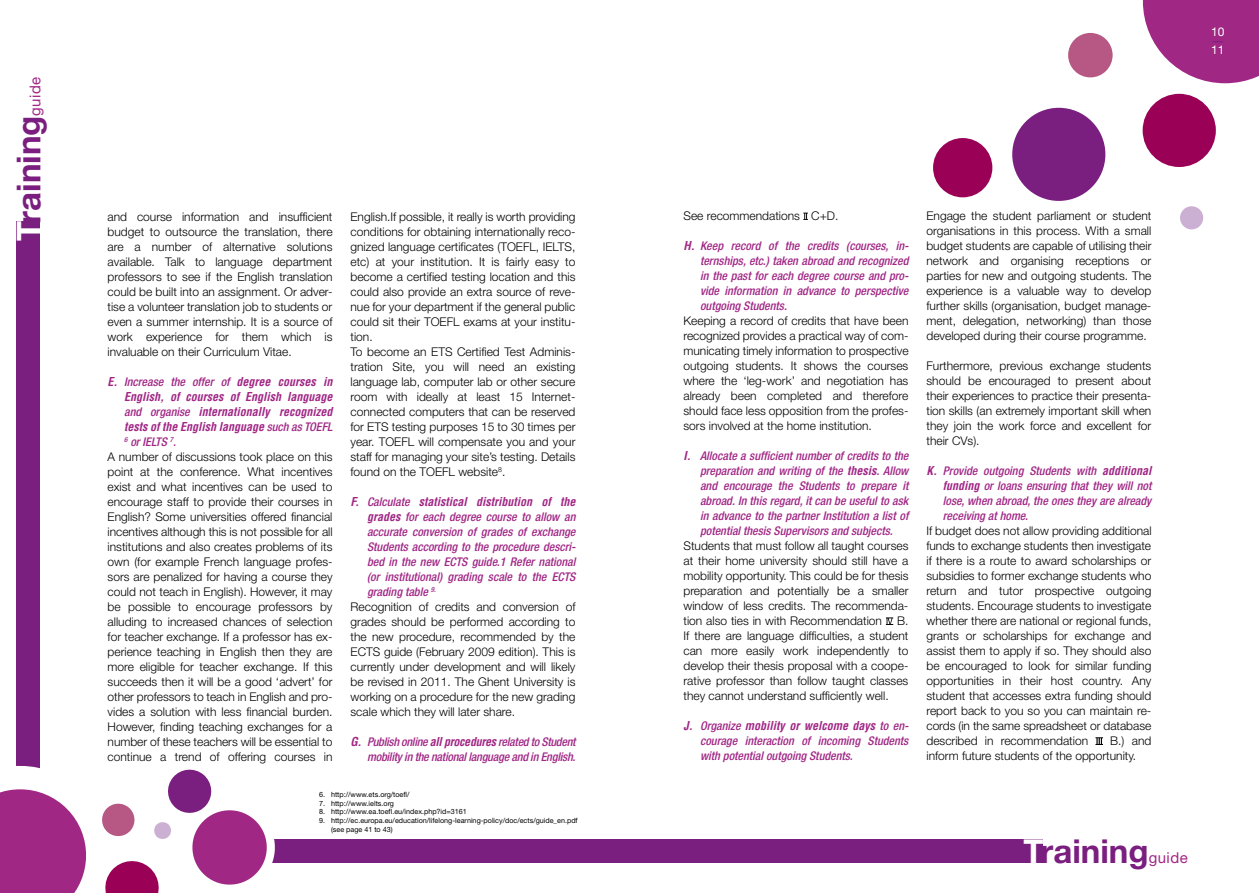
<style>
.page{position:relative;width:1259px;height:893px;background:#fff}
.page>*{position:absolute;margin:0;border:0;box-sizing:border-box;transform-origin:0 0}
.t1{font:700 33px "Helvetica Neue LT Std";color:#7a1e7f}
.t2{font:300 12px/15px "Helvetica Neue LT Std";color:#000;text-align:justify}
.t3{font:italic 500 condensed 12px/15px "Helvetica Neue LT Std";color:#a12785;text-align:justify}
.t4{font:italic 700 condensed 12px/15px "Helvetica LT Std";color:#a12785;text-align:justify}
.t5{font:italic 500 condensed 12px/15px "Helvetica Neue LT Std";letter-spacing:-.02em;color:#a12785;text-align:right}
.t6{font:12px "Helvetica Neue LT Std";color:#fff}
.t7{font:12px "Helvetica Neue LT Std";color:#7a1e7f}
.t8{font:7.2px/8.7px "Helvetica Neue LT Std";color:#000}
.s1{color:#fff}
.s2{font-weight:400;font-size:15px;color:#a12785}
.s3{font-family:"Helvetica LT Std";font-weight:700}
.s4{font-family:"Helvetica Neue LT Std";font-weight:500}
.s5{font-weight:500;font-style:italic;font-stretch:condensed;color:#a12785}
</style>
<div class="page">
<div style="left:247px;top:839px;width:795px;height:24px;background:#7a1e7f"></div>
<div style="left:17px;top:221px;width:23px;height:672px;background:#7a1e7f"></div>
<div style="left:1068px;top:33px;width:44px;height:44px;background:#b65784;border-radius:50%"></div>
<div style="left:933px;top:138px;width:59px;height:59px;background:#9b0057;border-radius:50%"></div>
<div style="left:1012px;top:108px;width:93px;height:93px;background:#7a1e7f;border-radius:50%"></div>
<svg style="left:1143px;top:0;width:116px;height:83px"></svg>
<div style="left:1142px;top:94px;width:73px;height:73px;background:#9b0057;border-radius:50%"></div>
<div style="left:1180px;top:206px;width:23px;height:23px;background:#cbb0d4;border-radius:50%"></div>
<svg style="left:803px;top:213px;width:5px;height:7px"></svg>
<svg style="left:886px;top:617px;width:7px;height:8px"></svg>
<svg style="left:1095px;top:737px;width:8px;height:8px"></svg>
<svg style="left:0;top:739px;width:275px;height:154px"></svg>
<h1 class="t1" style="left:8px;top:241px;width:166px;rotate:-90deg"><span class="s1">T</span>raining<span class="s2">guide</span></h1>
<p class="t2" style="left:108px;top:209px;width:226px">and course information and insufficient budget to outsource the translation, there are a number of alternative solutions available. Talk to language department professors to see if the English translation could be built into an assignment. Or adver&shy;tise a volunteer translation job to students or even a summer internship. It is a source of work experience for them which is invaluable on their Curriculum Vitae.</p>
<p class="t3" style="left:108px;top:375px;width:227px"><span class="s3">E.</span> Increase the offer of <span class="s3">degree courses in</span></p>
<p class="t4" style="left:124px;top:390px;width:210px">English, of courses of English language <span class="s4">and organise</span> internationally recognized tests of the English language <span class="s4">such as TOEFL</span></p>
<p class="t2" style="left:108px;top:434px;width:226px;text-align:left;text-indent:17px"><sup>6</sup> <span class="s5">or IELTS</span> <sup>7</sup><span class="s5">.<br></span>A number of discussions took place on this point at the conference. What incentives exist and what incentives can be used to encourage staff to provide their courses in English? Some universities offered financial incentives although this is not possible for all institutions and also creates problems of its own (for example French language profes&shy;sors are penalized for having a course they could not teach in English). However, it may be possible to encourage professors by alluding to increased chances of selection for teacher exchange. If a professor has ex&shy;perience teaching in English then they are more eligible for teacher exchange. If this succeeds then it will be a good ‘advert’ for other professors to teach in English and pro&shy;vides a solution with less financial burden.<br>However, finding teaching exchanges for a number of these teachers will be essential to continue a trend of offering courses in</p>
<p class="t2" style="left:350px;top:209px;width:226px;text-align:left">English.If possible, it really is worth providing conditions for obtaining internationally reco&shy;gnized language certificates (TOEFL, IELTS, etc) at your institution. It is fairly easy to become a certified testing location and this could also provide an extra source of reve&shy;nue for your department if the general public could sit their TOEFL exams at your institu&shy;tion.<br>To become an ETS Certified Test Adminis&shy;tration Site, you will need an existing language lab, computer lab or other secure room with ideally at least 15 Internet&shy;connected computers that can be reserved for ETS testing purposes 15 to 30 times per year. TOEFL will compensate you and your staff for managing your site’s testing. Details found on the TOEFL website<sup>8</sup>.</p>
<p class="t4" style="left:350px;top:495px;width:226px">F. <span class="s4">Calculate</span> statistical distribution of the</p>
<p class="t3" style="left:367px;top:510px;width:210px"><span class="s3">grades</span> for each degree course to allow an</p>
<p class="t3" style="left:367px;top:525px;width:210px">accurate conversion of grades of exchange</p>
<p class="t3" style="left:367px;top:540px;width:210px">Students according to the procedure descri-</p>
<p class="t3" style="left:367px;top:555px;width:210px">bed in the new ECTS guide.1 Refer national</p>
<p class="t3" style="left:367px;top:570px;width:210px">(or institutional) grading scale to the ECTS</p>
<p class="t3" style="left:367px;top:585px;width:70px">grading table <sup>9.</sup></p>
<p class="t2" style="left:350px;top:599px;width:226px">Recognition of credits and conversion of</p>
<p class="t2" style="left:350px;top:614px;width:226px">grades should be performed according to</p>
<p class="t2" style="left:350px;top:629px;width:226px">the new procedure, recommended by the</p>
<p class="t2" style="left:350px;top:644px;width:226px">ECTS guide (February 2009 edition). This is</p>
<p class="t2" style="left:350px;top:659px;width:226px">currently under development and will likely</p>
<p class="t2" style="left:350px;top:674px;width:226px">be revised in 2011. The Ghent University is</p>
<p class="t2" style="left:350px;top:689px;width:226px">working on a procedure for the new grading</p>
<p class="t2" style="left:350px;top:704px;width:166px">scale which they will later share.</p>
<p class="t5" style="left:350px;top:735px;width:226px"><span class="s3">G.</span> Publish online <span class="s3">all procedures</span> related to Student mobility in the national language and in English.</p>
<p class="t8" style="left:319px;top:790px;width:92px">6. http://www.ets.org/toefl/</p>
<p class="t8" style="left:319px;top:799px;width:76px">7. http://www.ielts.org</p>
<p class="t8" style="left:319px;top:807px;width:149px">8. http://www.ea.toefl.eu/index.php?id=3161</p>
<p class="t8" style="left:331px;top:816px;width:248px;text-indent:-12px">9. http://ec.europa.eu/education/lifelong-learning-policy/doc/ects/guide_en.pdf (see page 41 to 43)</p>
<p class="t6" style="left:1211px;top:25px;width:15px">10</p>
<p class="t7" style="left:1212px;top:34px;width:12px">––</p>
<p class="t6" style="left:1211px;top:43px;width:15px">11</p>
<p class="t2" style="left:683px;top:208px;width:156px">See recommendations C+D.</p>
<p class="t3" style="left:700px;top:238px;width:210px;text-indent:-16px"><span class="s3">H.</span> Keep record of the credits (courses, in&shy;ternships, etc.) taken abroad and recognized in the past for each degree course and pro&shy;vide information in advance to perspective outgoing Students.</p>
<p class="t2" style="left:683px;top:313px;width:227px">Keeping a record of credits that have been recognized provides a practical way of com&shy;municating timely information to prospective outgoing students. It shows the courses where the ‘leg-work’ and negotiation has already been completed and therefore should face less opposition from the profes&shy;sors involved at the home institution.</p>
<p class="t3" style="left:700px;top:448px;width:210px;text-indent:-16px"><span class="s3">I.</span> Allocate a sufficient number of credits to the preparation and writing of the <span class="s3">thesis</span>. Allow and encourage the Students to prepare it abroad. In this regard, it can be useful to ask in advance to the partner Institution a list of potential thesis Supervisors and subjects.</p>
<p class="t2" style="left:683px;top:538px;width:226px">Students that must follow all taught courses at their home university should still have a mobility opportunity. This could be for thesis preparation and potentially be a smaller window of less credits. The recommenda&shy;tion also ties in with Recommendation</p>
<p class="t2" style="left:683px;top:613px;width:226px;text-indent:214px">B.<br>If there are language difficulties, a student can more easily work independently to develop their thesis proposal with a coope&shy;rative professor than follow taught classes they cannot understand sufficiently well.</p>
<p class="t4" style="left:683px;top:718px;width:227px">J. <span class="s4">Organize</span> mobility or welcome days <span class="s4">to en-</span></p>
<p class="t3" style="left:700px;top:733px;width:210px">courage interaction of incoming Students with potential outgoing Students.</p>
<p class="t2" style="left:926px;top:208px;width:226px">Engage the student parliament or student organisations in this process. With a small budget students are capable of utilising their network and organising receptions or parties for new and outgoing students. The experience is a valuable way to develop further skills (organisation, budget manage&shy;ment, delegation, networking) than those developed during their course programme.</p>
<p class="t2" style="left:926px;top:358px;width:226px">Furthermore, previous exchange students should be encouraged to present about their experiences to practice their presenta&shy;tion skills (an extremely important skill when they join the work force and excellent for their CVs).</p>
<p class="t3" style="left:943px;top:463px;width:211px;text-indent:-16px"><span class="s3">K.</span> Provide outgoing Students with <span class="s3">additional funding</span> or loans ensuring that they will not lose, when abroad, the ones they are already receiving at home.</p>
<p class="t2" style="left:926px;top:523px;width:227px">If budget does not allow providing additional funds to exchange students then investigate if there is a route to award scholarships or subsidies to former exchange students who return and tutor prospective outgoing students. Encourage students to investigate whether there are national or regional funds, grants or scholarships for exchange and assist them to apply if so. They should also be encouraged to look for similar funding opportunities in their host country. Any student that accesses extra funding should report back to you so you can maintain re&shy;cords (in the same spreadsheet or database described in recommendation</p>
<p class="t2" style="left:926px;top:733px;width:226px;text-indent:184px">B.) and inform future students of the opportunity.</p>
<h1 class="t1" style="left:1023px;top:830px;width:166px"><span class="s1">T</span>raining<span class="s2">guide</span></h1>
</div>
